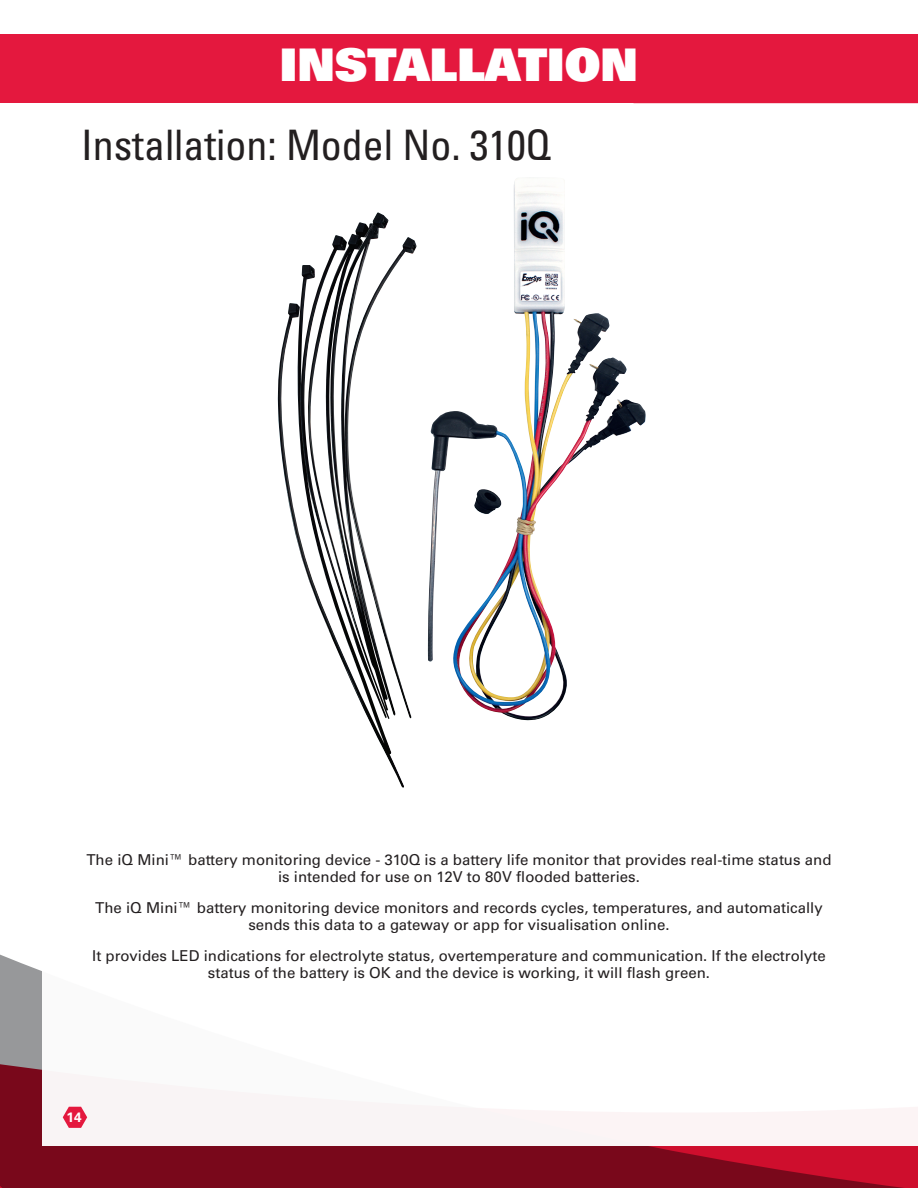
<style>
.page{position:relative;width:918px;height:1188px;background:#fff}
.page>*{position:absolute;margin:0;border:0;box-sizing:border-box;transform-origin:0 0}
.t1{font:45px "Univers LT Std X Black";color:#fff}
.Labels{font:condensed 42px "Univers LT Std";color:#231f20}
.Labels-2{font:15px/17.2px "Univers LT Std";color:#231f20;text-align:center}
.t2{font:700 13.5px "Univers LT Std";color:#fff}
</style>
<div class="page">
<svg style="left:0;top:954px;width:918px;height:234px;background:#88182b"></svg>
<div style="left:42px;top:857px;width:876px;height:289px;background:#fff"></div>
<div style="left:0;top:35px;width:918px;height:68px;background:#e4183e"></div>
<img style="left:301px;top:212px;width:116px;height:507px">
<img style="left:428px;top:181px;width:218px;height:540px">
<svg style="left:63px;top:1107px;width:24px;height:21px"></svg>
<p class="t1" style="left:280px;top:35px;width:360px">INSTALLATION</p>
<p class="Labels" style="left:81px;top:118px;width:472px">Installation: Model No. 310Q</p>
<p class="Labels-2" style="left:87px;top:851px;width:747px">The iQ Mini™ battery monitoring device - 310Q is a battery life monitor that provides real-time status and is intended for use on 12V to 80V flooded batteries.</p>
<p class="Labels-2" style="left:95px;top:899px;width:729px">The iQ Mini™ battery monitoring device monitors and records cycles, temperatures, and automatically sends this data to a gateway or app for visualisation online.</p>
<p class="Labels-2" style="left:92px;top:947px;width:735px">It provides LED indications for electrolyte status, overtemperature and communication. If the electrolyte status of the battery is OK and the device is working, it will flash green.</p>
<p class="t2" style="left:66px;top:1110px;width:17px">14</p>
</div>
